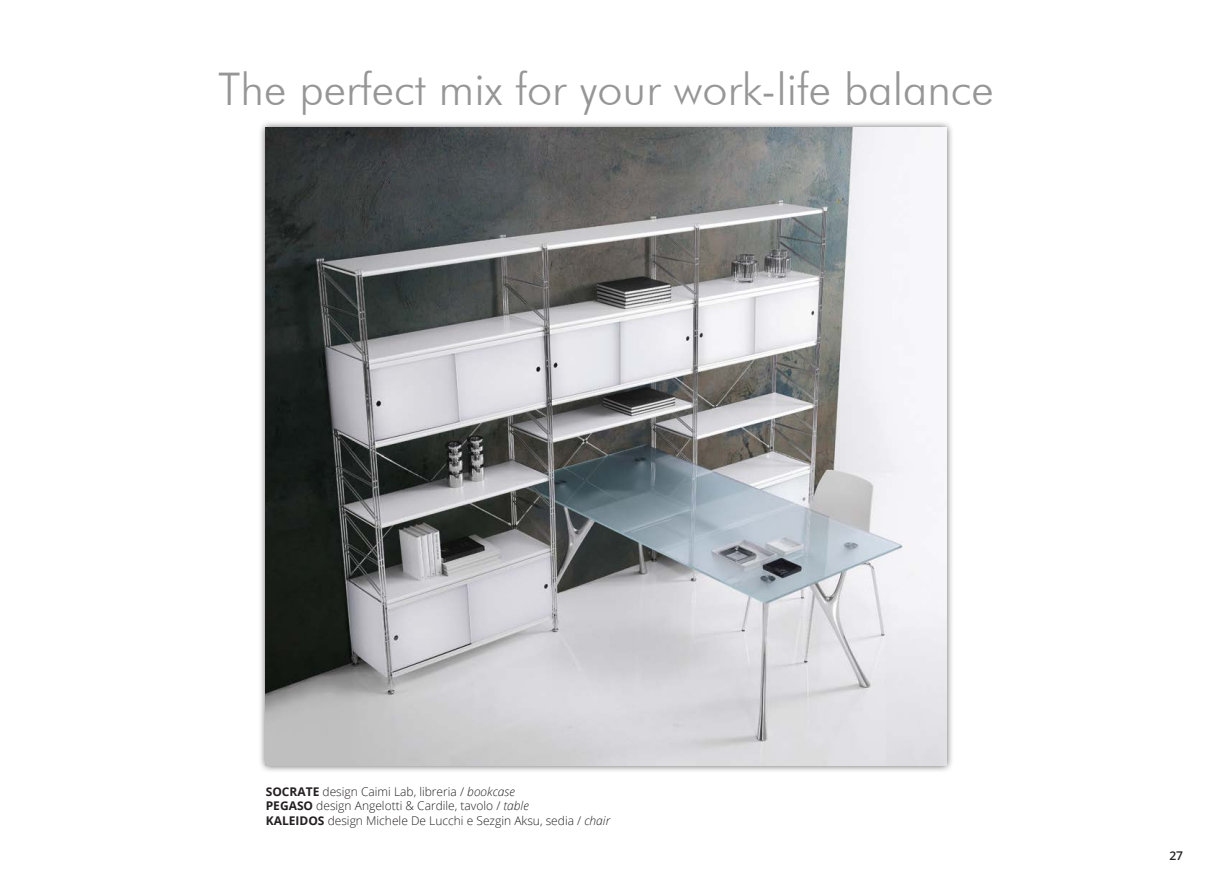
<style>
.page{position:relative;width:1212px;height:893px;background:#fff}
.page>*{position:absolute;margin:0;border:0;box-sizing:border-box;transform-origin:0 0}
.t1{font:300 45px "Futura BT";color:#969696}
.t2{font:300 12px "Open Sans";color:#231f20}
.t3{font:600 12px "Open Sans";color:#231f20}
.s1{font-weight:700}
.s2{font-style:italic}
</style>
<div class="page">
<div style="left:258px;top:120px;width:696px;height:653px;background:#231f20;opacity:.75"></div>
<img style="left:266px;top:128px;width:680px;height:637px">
<p class="t1" style="left:218px;top:62px;width:777px">The perfect mix for your work-life balance</p>
<p class="t2" style="left:266px;top:783px;width:251px"><span class="s1">SOCRATE</span> design Caimi Lab, libreria / <span class="s2">bookcase</span></p>
<p class="t2" style="left:266px;top:798px;width:264px"><span class="s1">PEGASO</span> design Angelotti &amp; Cardile, tavolo / <span class="s2">table</span></p>
<p class="t2" style="left:266px;top:812px;width:346px"><span class="s1">KALEIDOS</span> design Michele De Lucchi e Sezgin Aksu, sedia / <span class="s2">chair</span></p>
<p class="t3" style="left:1169px;top:847px;width:15px">27</p>
</div>
